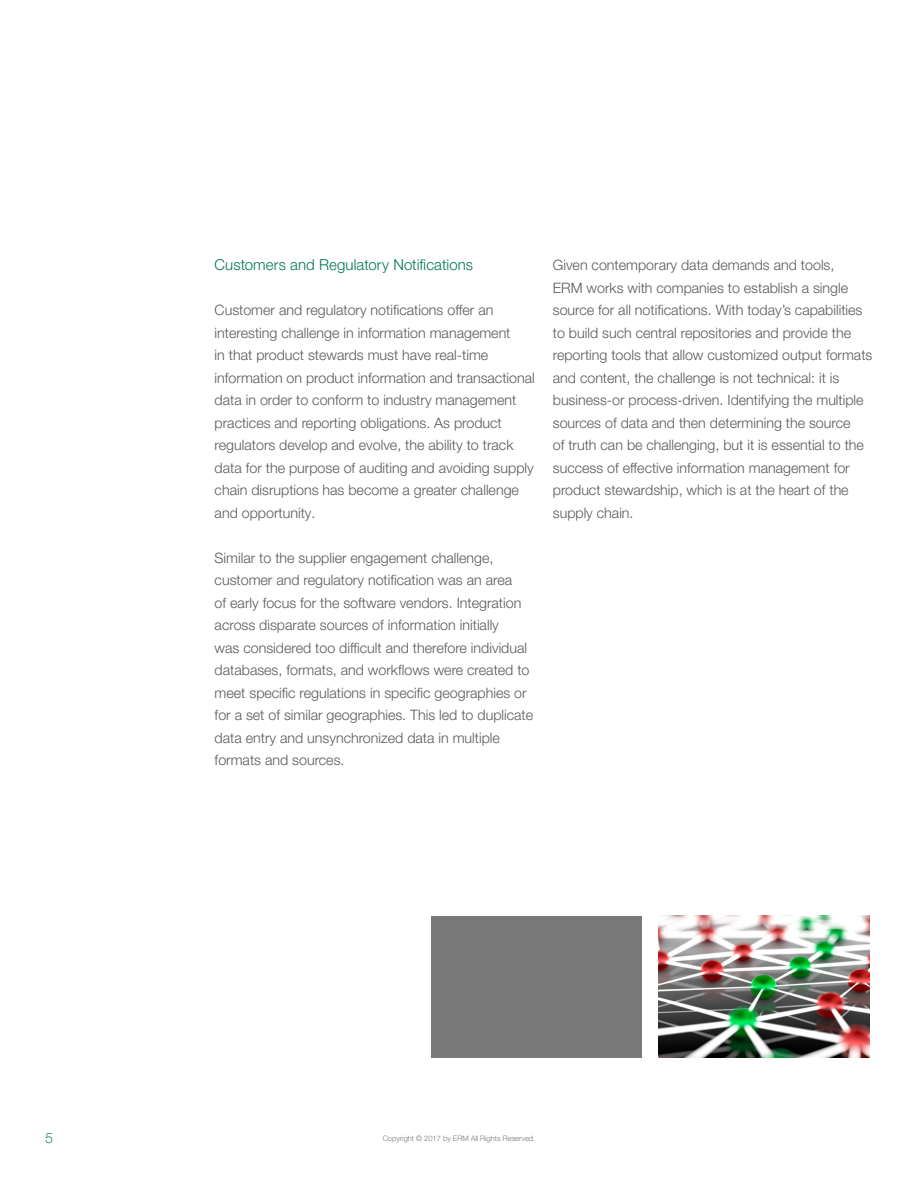
<style>
.page{position:relative;width:918px;height:1188px;background:#fff}
.page>*{position:absolute;margin:0;border:0;box-sizing:border-box;transform-origin:0 0}
.t1{font:300 15px "Helvetica Neue LT Pro";letter-spacing:.005em;color:#007852}
.t2{font:300 14.25px/22.5px "Helvetica Neue LT Pro";color:#58595b}
.t3{font:300 14.25px "Helvetica Neue LT Pro";color:#2c8669}
.t4{font:300 7.5px "Helvetica Neue LT Pro";color:#77787b}
</style>
<div class="page">
<img style="left:658px;top:916px;width:211px;height:142px">
<div style="left:432px;top:916px;width:210px;height:142px;background:#797979"></div>
<p class="t1" style="left:215px;top:255px;width:260px">Customers and Regulatory Notifications</p>
<p class="t2" style="left:215px;top:298px;width:322px">Customer and regulatory notifications offer an interesting challenge in information management<br>in that product stewards must have real-time information on product information and transactional data in order to conform to industry management practices and reporting obligations. As product regulators develop and evolve, the ability to track data for the purpose of auditing and avoiding supply chain disruptions has become a greater challenge and opportunity.</p>
<p class="t2" style="left:215px;top:546px;width:320px">Similar to the supplier engagement challenge, customer and regulatory notification was an area<br>of early focus for the software vendors. Integration across disparate sources of information initially<br>was considered too difficult and therefore individual databases, formats, and workflows were created to meet specific regulations in specific geographies or for a set of similar geographies. This led to duplicate data entry and unsynchronized data in multiple formats and sources.</p>
<p class="t2" style="left:553px;top:253px;width:321px">Given contemporary data demands and tools,<br>ERM works with companies to establish a single source for all notifications. With today’s capabilities to build such central repositories and provide the reporting tools that allow customized output formats and content, the challenge is not technical: it is business-or process-driven. Identifying the multiple sources of data and then determining the source<br>of truth can be challenging, but it is essential to the success of effective information management for product stewardship, which is at the heart of the supply chain.</p>
<p class="t3" style="left:45px;top:1129px;width:9px">5</p>
<p class="t4" style="left:383px;top:1133px;width:154px">Copyright © 2017 by ERM All Rights Reserved.</p>
</div>
